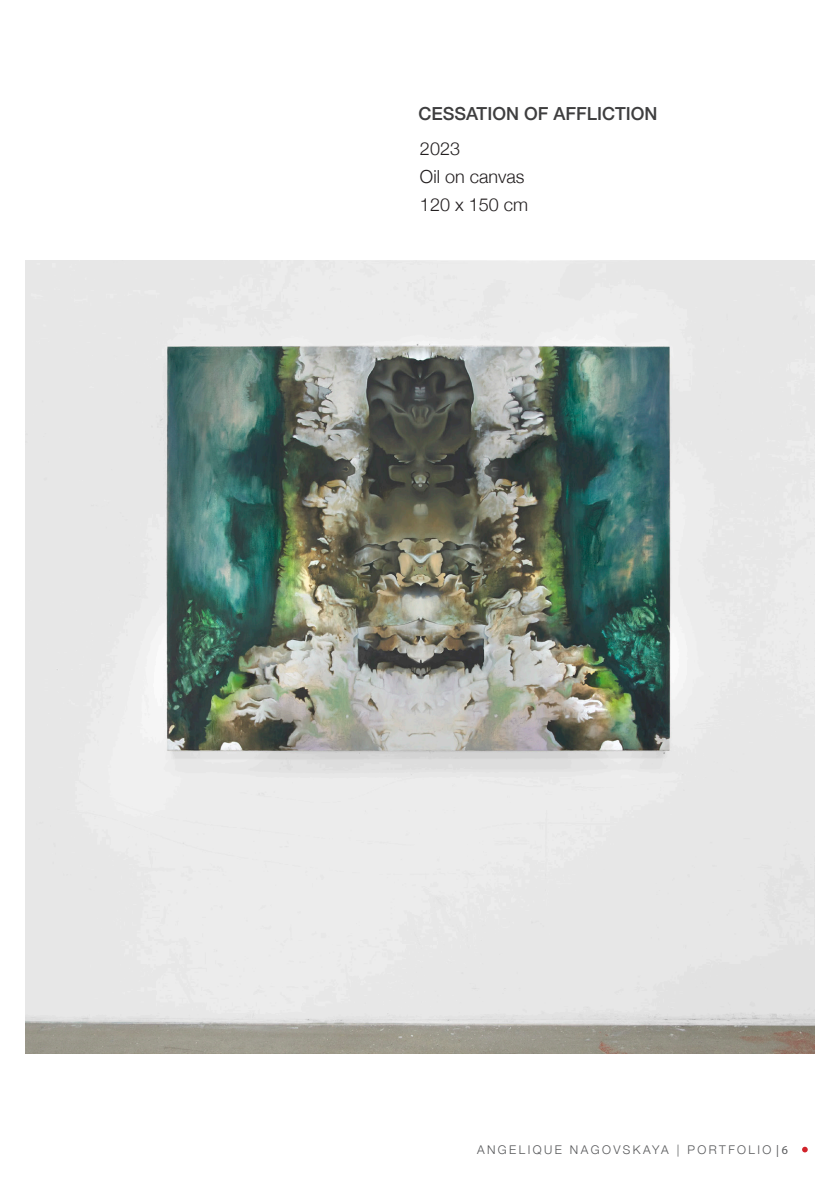
<style>
.page{position:relative;width:840px;height:1191px;background:#fff}
.page>*{position:absolute;margin:0;border:0;box-sizing:border-box;transform-origin:0 0}
.Tagline{font:300 18px "Helvetica Neue";color:#231f20}
.Tagline-2{font:500 18px "Helvetica Neue";color:#3e3e3f}
.t1{font:300 12px "Helvetica Neue";letter-spacing:.2em;color:#57585a}
.s1{font-family:"Myriad Pro";font-weight:400}
</style>
<div class="page">
<img style="left:26px;top:261px;width:788px;height:792px">
<svg style="left:802px;top:1146px;width:5px;height:6px"></svg>
<p class="Tagline-2" style="left:418px;top:99px;width:240px">CESSATION OF AFFLICTION</p>
<p class="Tagline" style="left:420px;top:134px;width:42px">2023</p>
<p class="Tagline" style="left:420px;top:162px;width:106px">Oil on canvas</p>
<p class="Tagline" style="left:420px;top:190px;width:110px">120 x 150 cm</p>
<p class="t1" style="left:477px;top:1140px;width:312px">ANGELIQUE NAGOVSKAYA | PORTFOLIO <span class="s1">| 6</span></p>
</div>
